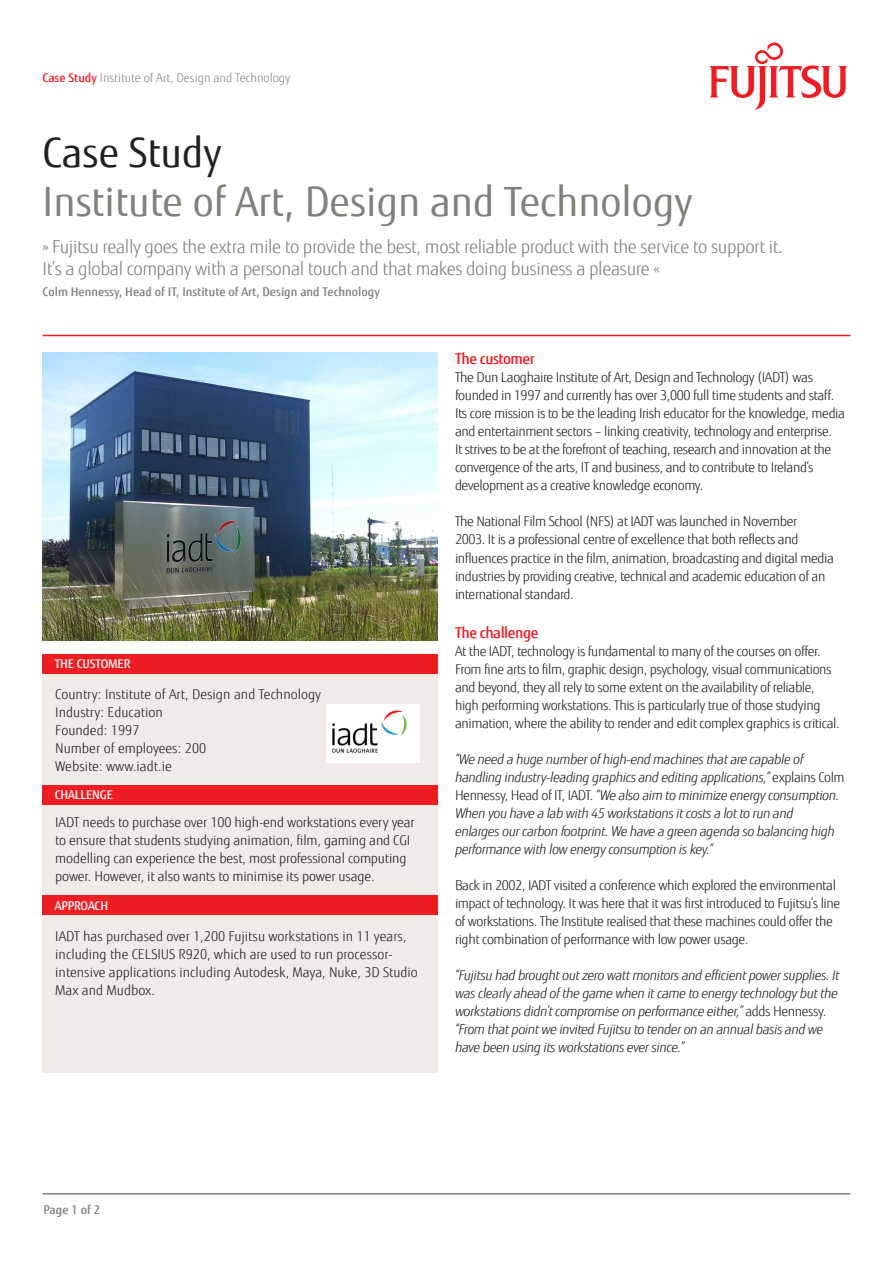
<style>
.page{position:relative;width:893px;height:1263px;background:#fff}
.page>*{position:absolute;margin:0;border:0;box-sizing:border-box;transform-origin:0 0}
.t1{font:40.5px "Fujitsu Sans";color:#818178}
.t2{font:40.5px "Fujitsu Sans";color:#231f20}
.t3{font:300 18px/21.6px "Fujitsu Sans";letter-spacing:-.02em;color:#818178}
.t4{font:500 15px "Fujitsu Sans";letter-spacing:-.03em;color:#ee1d23}
.Copytext{font:300 13.5px/18px "Fujitsu Sans";letter-spacing:-.03em;color:#231f20}
.t5{font:italic 300 13.5px/18px "Fujitsu Sans";letter-spacing:-.03em;color:#231f20}
.Copytext-2{font:300 13.5px/18px "Fujitsu Sans";color:#231f20}
.Copytext-3{font:300 13.5px/18px "Fujitsu Sans";letter-spacing:-.01em;color:#231f20}
.t6{font:500 12px "Fujitsu Sans";color:#818178}
.t7{font:300 12px "Fujitsu Sans";color:#87867e}
.t8{font:500 12px "Fujitsu Sans";letter-spacing:-.01em;color:#fff}
.s1{font-weight:500;color:#ee1d23}
.s2{font-style:normal}
</style>
<div class="page">
<svg style="left:709px;top:43px;width:139px;height:67px"></svg>
<hr style="left:43px;top:335px;width:807px;height:1px;background:#ee1d23">
<hr style="left:43px;top:1193px;width:807px;height:1px;background:#818178">
<div style="left:43px;top:666px;width:395px;height:407px;background:#f1ebe7"></div>
<div style="left:43px;top:654px;width:395px;height:20px;background:#ee1d23"></div>
<div style="left:43px;top:785px;width:395px;height:20px;background:#ee1d23"></div>
<div style="left:43px;top:895px;width:395px;height:20px;background:#ee1d23"></div>
<img style="left:43px;top:352px;width:395px;height:289px">
<div style="left:326px;top:705px;width:94px;height:58px;background:#fff"></div>
<img style="left:332px;top:710px;width:75px;height:43px">
<p class="t7" style="left:43px;top:71px;width:250px"><span class="s1">Case Study</span> Institute of Art, Design and Technology</p>
<p class="t2" style="left:43px;top:129px;width:181px">Case Study</p>
<p class="t1" style="left:43px;top:177px;width:652px">Institute of Art, Design and Technology</p>
<p class="t3" style="left:43px;top:236px;width:742px">» Fujitsu really goes the extra mile to provide the best, most reliable product with the service to support it.<br>It’s a global company with a personal touch and that makes doing business a pleasure «</p>
<p class="t6" style="left:43px;top:285px;width:339px">Colm Hennessy, Head of IT, Institute of Art, Design and Technology</p>
<p class="t8" style="left:55px;top:656px;width:77px">THE CUSTOMER</p>
<p class="Copytext-2" style="left:55px;top:685px;width:267px">Country: Institute of Art, Design and Technology</p>
<p class="Copytext-2" style="left:55px;top:703px;width:109px">Industry: Education</p>
<p class="Copytext-2" style="left:55px;top:721px;width:86px">Founded: 1997</p>
<p class="Copytext-2" style="left:55px;top:739px;width:152px">Number of employees: 200</p>
<p class="Copytext-2" style="left:55px;top:757px;width:118px">Website: www.iadt.ie</p>
<p class="t8" style="left:55px;top:787px;width:60px">CHALLENGE</p>
<p class="Copytext-3" style="left:55px;top:813px;width:361px">IADT needs to purchase over 100 high-end workstations every year to ensure that students studying animation, film, gaming and CGI modelling can experience the best, most professional computing power. However, it also wants to minimise its power usage.</p>
<p class="t8" style="left:55px;top:898px;width:55px">APPROACH</p>
<p class="Copytext-2" style="left:55px;top:928px;width:364px">IADT has purchased over 1,200 Fujitsu workstations in 11 years, including the CELSIUS R920, which are used to run processor&shy;intensive applications including Autodesk, Maya, Nuke, 3D Studio Max and Mudbox.</p>
<p class="t4" style="left:455px;top:350px;width:81px">The customer</p>
<p class="Copytext" style="left:455px;top:369px;width:392px">The Dun Laoghaire Institute of Art, Design and Technology (IADT) was founded in 1997 and currently has over 3,000 full time students and staff.<br>Its core mission is to be the leading Irish educator for the knowledge, media and entertainment sectors – linking creativity, technology and enterprise.<br>It strives to be at the forefront of teaching, research and innovation at the convergence of the arts, IT and business, and to contribute to Ireland’s development as a creative knowledge economy.</p>
<p class="Copytext" style="left:455px;top:513px;width:380px">The National Film School (NFS) at IADT was launched in November<br>2003. It is a professional centre of excellence that both reflects and influences practice in the film, animation, broadcasting and digital media industries by providing creative, technical and academic education of an international standard.</p>
<p class="t4" style="left:455px;top:624px;width:85px">The challenge</p>
<p class="Copytext" style="left:455px;top:643px;width:386px">At the IADT, technology is fundamental to many of the courses on offer.<br>From fine arts to film, graphic design, psychology, visual communications and beyond, they all rely to some extent on the availability of reliable, high performing workstations. This is particularly true of those studying animation, where the ability to render and edit complex graphics is critical.</p>
<p class="t5" style="left:455px;top:751px;width:391px">“We need a huge number of high-end machines that are capable of handling industry-leading graphics and editing applications,” <span class="s2">explains Colm Hennessy, Head of IT, IADT.</span> “We also aim to minimize energy consumption.<br>When you have a lab with 45 workstations it costs a lot to run and<br>enlarges our carbon footprint. We have a green agenda so balancing high performance with low energy consumption is key.”</p>
<p class="Copytext" style="left:455px;top:877px;width:387px">Back in 2002, IADT visited a conference which explored the environmental impact of technology. It was here that it was first introduced to Fujitsu’s line of workstations. The Institute realised that these machines could offer the right combination of performance with low power usage.</p>
<p class="t5" style="left:455px;top:967px;width:386px">“Fujitsu had brought out zero watt monitors and efficient power supplies. It was clearly ahead of the game when it came to energy technology but the workstations didn’t compromise on performance either,” <span class="s2">adds Hennessy. </span>“From that point we invited Fujitsu to tender on an annual basis and we have been using its workstations ever since.”</p>
<p class="t6" style="left:43px;top:1202px;width:58px">Page 1 of 2</p>
</div>
